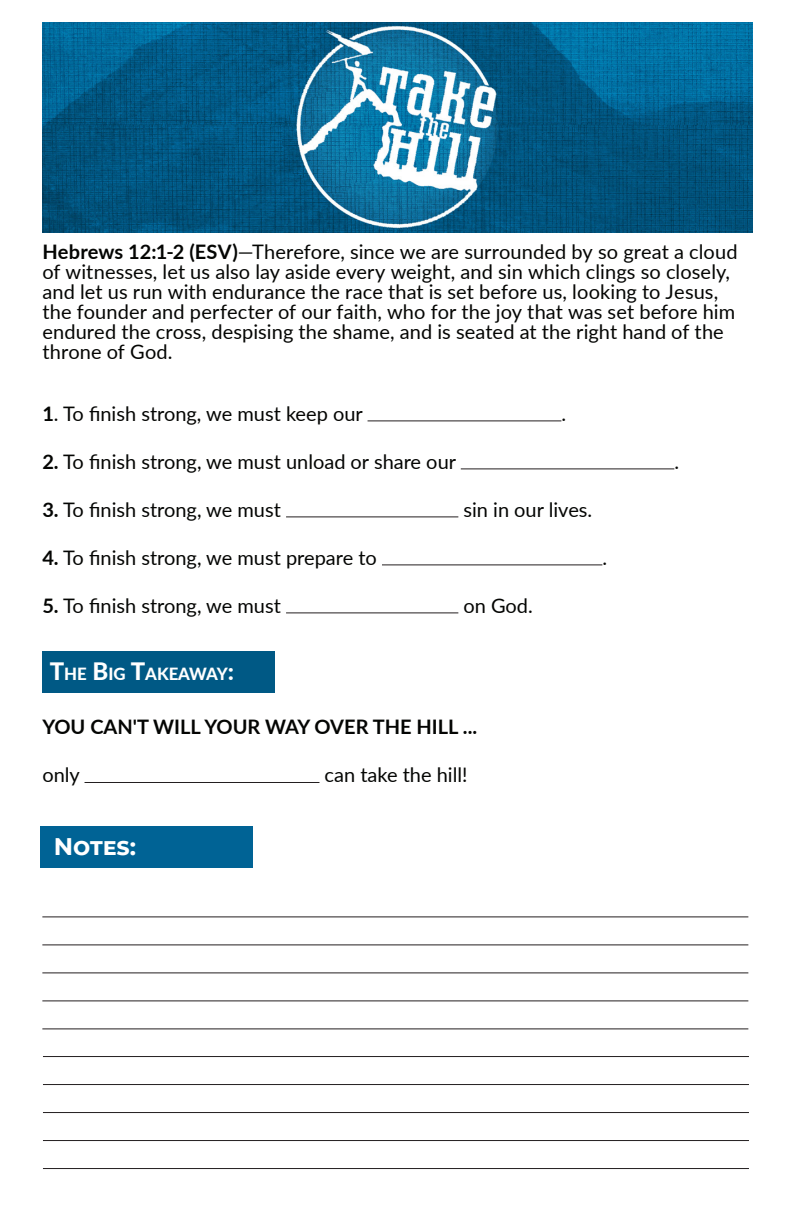
<style>
.page{position:relative;width:792px;height:1224px;background:#fff}
.page>*{position:absolute;margin:0;border:0;box-sizing:border-box;transform-origin:0 0}
.t1{font:700 24px "CMG Sans";color:#fff}
.t2{font:20px/20px "Lato";color:#040503}
.t3{font:700 20px "Lato";color:#040503}
.t4{font:800 16.8px "Lato";color:#fff}
.s1{font-weight:700}
.s2{font-size:24px}
</style>
<div class="page">
<hr style="left:368px;top:420px;width:193px;height:1px;background:#231f20">
<hr style="left:461px;top:468px;width:213px;height:1px;background:#231f20">
<hr style="left:286px;top:516px;width:172px;height:1px;background:#231f20">
<hr style="left:382px;top:564px;width:220px;height:1px;background:#231f20">
<hr style="left:286px;top:612px;width:172px;height:1px;background:#231f20">
<img style="left:42px;top:22px;width:710px;height:210px">
<div style="left:40px;top:826px;width:212px;height:42px;background:#006395"></div>
<hr style="left:42px;top:916px;width:706px;height:1px;background:#231f20">
<hr style="left:42px;top:944px;width:706px;height:1px;background:#231f20">
<hr style="left:42px;top:972px;width:706px;height:1px;background:#231f20">
<hr style="left:42px;top:1000px;width:706px;height:1px;background:#231f20">
<hr style="left:42px;top:1028px;width:706px;height:1px;background:#231f20">
<hr style="left:43px;top:1056px;width:706px;height:1px;background:#231f20">
<hr style="left:43px;top:1084px;width:706px;height:1px;background:#231f20">
<hr style="left:43px;top:1112px;width:706px;height:1px;background:#231f20">
<hr style="left:43px;top:1140px;width:706px;height:1px;background:#231f20">
<hr style="left:43px;top:1168px;width:706px;height:1px;background:#231f20">
<div style="left:42px;top:651px;width:232px;height:42px;background:#005985"></div>
<hr style="left:85px;top:782px;width:234px;height:1px;background:#231f20">
<p class="t2" style="left:42px;top:241px;width:697px"><span class="s1">Hebrews 12:1-2 (ESV)</span>—Therefore, since we are surrounded by so great a cloud of witnesses, let us also lay aside every weight, and sin which clings so closely, and let us run with endurance the race that is set before us, looking to Jesus, the founder and perfecter of our faith, who for the joy that was set before him endured the cross, despising the shame, and is seated at the right hand of the throne of God.</p>
<p class="t2" style="left:42px;top:403px;width:322px"><span class="s1">1</span>. To finish strong, we must keep our</p>
<p class="t2" style="left:42px;top:451px;width:415px"><span class="s1">2.</span> To finish strong, we must unload or share our</p>
<p class="t2" style="left:561px;top:403px;width:6px">.</p>
<p class="t2" style="left:42px;top:499px;width:240px"><span class="s1">3.</span> To finish strong, we must</p>
<p class="t2" style="left:463px;top:499px;width:130px">sin in our lives.</p>
<p class="t2" style="left:42px;top:547px;width:336px"><span class="s1">4.</span> To finish strong, we must prepare to</p>
<p class="t2" style="left:42px;top:595px;width:240px"><span class="s1">5.</span> To finish strong, we must</p>
<p class="t2" style="left:463px;top:595px;width:71px">on God.</p>
<p class="t2" style="left:602px;top:547px;width:6px">.</p>
<p class="t4" style="left:50px;top:662px;width:186px"><span class="s2">T</span>HE <span class="s2">B</span>IG <span class="s2">T</span>AKEAWAY<span class="s2">:</span></p>
<p class="t3" style="left:42px;top:712px;width:436px">YOU CAN'T WILL YOUR WAY OVER THE HILL ...</p>
<p class="t2" style="left:42px;top:764px;width:39px">only</p>
<p class="t2" style="left:325px;top:764px;width:144px">can take the hill!</p>
<p class="t1" style="left:54px;top:829px;width:84px">Notes:</p>
<p class="t2" style="left:674px;top:451px;width:6px">.</p>
</div>
